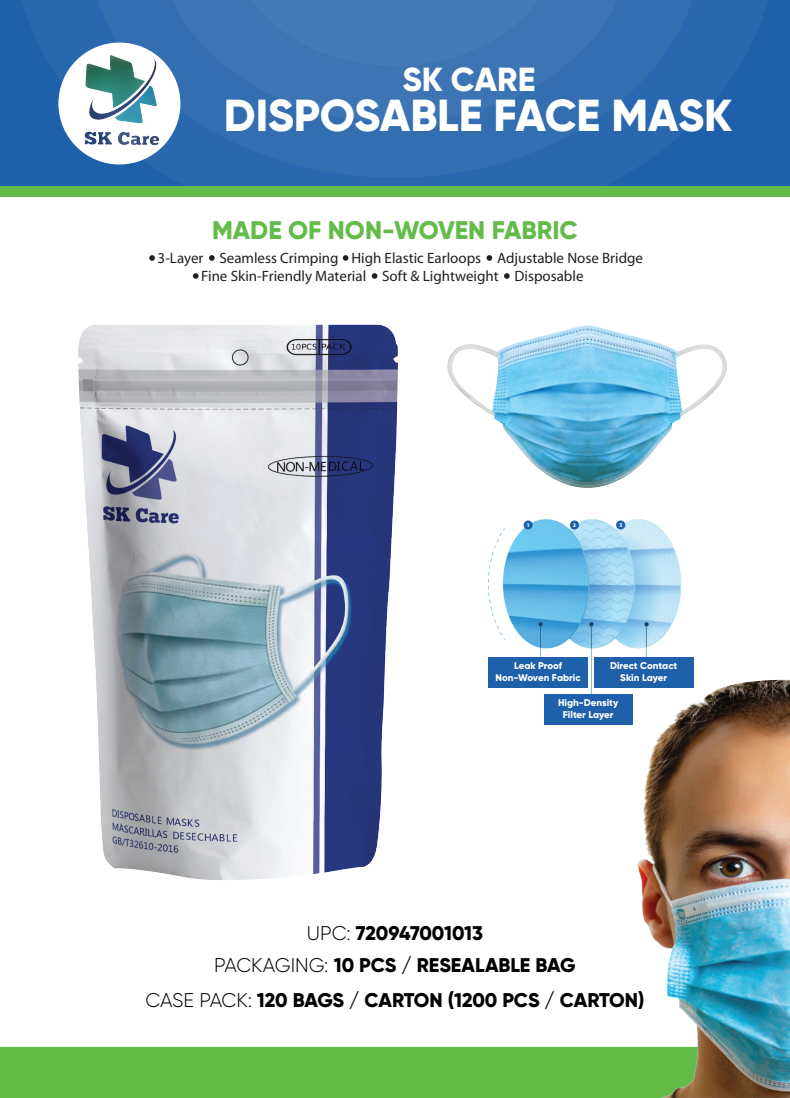
<style>
.page{position:relative;width:790px;height:1098px;background:#fff}
.page>*{position:absolute;margin:0;border:0;box-sizing:border-box;transform-origin:0 0}
.t1{font:800 44.75px "Gilroy";letter-spacing:-.005em;color:#fff}
.t2{font:800 33.25px "Gilroy";letter-spacing:-.005em;color:#fff}
.t3{font:800 25.5px "Gilroy";color:#63bc4a}
.t4{font:800 19.75px "Gilroy";color:#000}
.t5{font:15px/18px "Myriad Pro";color:#231f20}
.t6{font:800 9.75px/11.8px "Gilroy";color:#fff;text-align:center}
.t7{font:800 5.25px "Gilroy";color:#fff}
.s1{font-weight:300}
</style>
<div class="page">
<div style="left:0;top:11px;width:789px;height:185px;background:#63bc48"></div>
<div style="left:0;top:0;width:789px;height:185px;background:#1f60aa"></div>
<img style="left:78px;top:258px;width:494px;height:622px">
<svg style="left:58px;top:0;width:635px;height:178px"></svg>
<img style="left:447px;top:326px;width:279px;height:162px">
<svg style="left:209px;top:255px;width:5px;height:6px"></svg>
<svg style="left:149px;top:255px;width:6px;height:6px"></svg>
<svg style="left:342px;top:255px;width:6px;height:6px"></svg>
<svg style="left:486px;top:255px;width:6px;height:6px"></svg>
<svg style="left:503px;top:273px;width:6px;height:6px"></svg>
<svg style="left:371px;top:273px;width:6px;height:6px"></svg>
<svg style="left:193px;top:273px;width:5px;height:6px"></svg>
<img style="left:488px;top:519px;width:194px;height:190px">
<div style="left:488px;top:657px;width:99px;height:30px;background:#1f60aa"></div>
<div style="left:593px;top:657px;width:100px;height:30px;background:#1f60aa"></div>
<div style="left:543px;top:694px;width:88px;height:30px;background:#1f60aa"></div>
<div style="left:523px;top:520px;width:9px;height:9px;background:#1f60aa;border-radius:50%"></div>
<div style="left:569px;top:520px;width:9px;height:9px;background:#1f60aa;border-radius:50%"></div>
<svg style="left:615px;top:520px;width:9px;height:9px"></svg>
<div style="left:0;top:1046px;width:637px;height:51px;background:#63bc48"></div>
<img style="left:637px;top:679px;width:152px;height:418px">
<h2 class="t2" style="left:402px;top:59px;width:134px">SK CARE</h2>
<h1 class="t1" style="left:224px;top:87px;width:509px">DISPOSABLE FACE MASK</h1>
<h3 class="t3" style="left:212px;top:214px;width:367px">MADE OF NON-WOVEN FABRIC</h3>
<p class="t5" style="left:201px;top:248px;width:443px;text-indent:-44px">3-Layer Seamless Crimping High Elastic Earloops Adjustable Nose Bridge<br>Fine Skin-Friendly Material Soft &amp; Lightweight Disposable</p>
<p class="t7" style="left:526px;top:522px;width:4px">1</p>
<p class="t7" style="left:573px;top:522px;width:4px">2</p>
<p class="t7" style="left:619px;top:522px;width:4px">3</p>
<p class="t6" style="left:495px;top:659px;width:86px">Leak Proof<br>Non-Woven Fabric</p>
<p class="t6" style="left:609px;top:659px;width:69px">Direct Contact<br>Skin Layer</p>
<p class="t6" style="left:557px;top:696px;width:62px">High-Density<br>Filter Layer</p>
<h3 class="t4" style="left:307px;top:920px;width:177px"><span class="s1">UPC:</span> 720947001013</h3>
<h3 class="t4" style="left:214px;top:952px;width:363px"><span class="s1">PACKAGING:</span> 10 PCS / RESEALABLE BAG</h3>
<h3 class="t4" style="left:145px;top:987px;width:500px"><span class="s1">CASE PACK:</span> 120 BAGS / CARTON (1200 PCS / CARTON)</h3>
</div>
